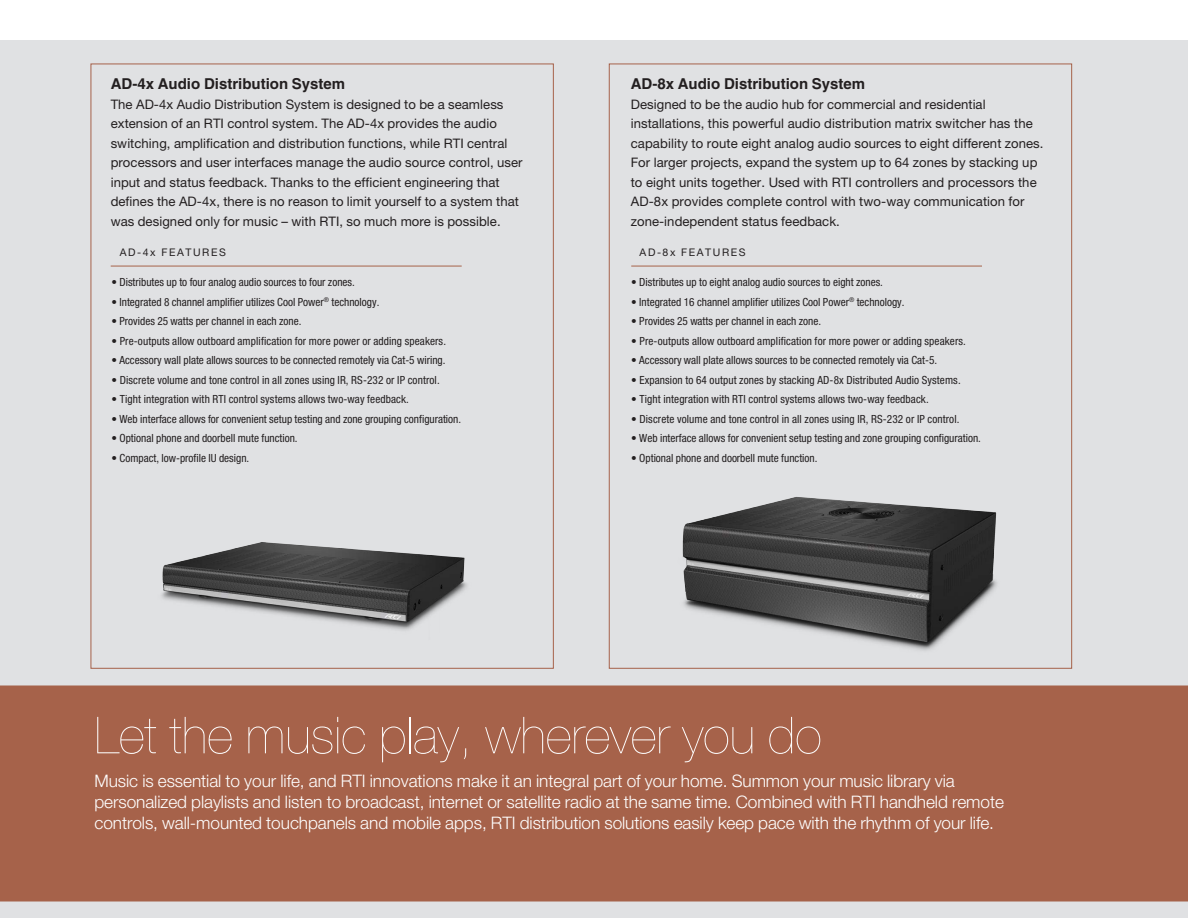
<style>
.page{position:relative;width:1188px;height:918px;background:#fff}
.page>*{position:absolute;margin:0;border:0;box-sizing:border-box;transform-origin:0 0}
.t1{font:200 51px "Helvetica Neue LT Std";color:#fff}
.t2{font:300 17.25px/21px "Helvetica Neue LT Std";letter-spacing:-.005em;color:#fff}
.t3{font:700 15px "Helvetica";color:#231f20}
.t4{font:13.2px/19.5px "Helvetica Neue LT Std";letter-spacing:.005em;color:#231f20}
.t5{font:condensed 11.25px "Helvetica Neue LT Std";color:#231f20}
.t6{font:10.5px "Helvetica Neue LT Std";letter-spacing:.15em;color:#231f20}
</style>
<div class="page">
<div style="left:0;top:40px;width:1188px;height:878px;background:#e0e1e3"></div>
<div style="left:0;top:686px;width:1188px;height:216px;background:#a6624a"></div>
<img style="left:682px;top:497px;width:315px;height:154px">
<img style="left:161px;top:542px;width:306px;height:88px">
<hr style="left:111px;top:266px;width:351px;height:1px;background:#a6624a">
<hr style="left:631px;top:266px;width:351px;height:1px;background:#a6624a">
<h3 class="t3" style="left:111px;top:75px;width:236px">AD-4x Audio Distribution System</h3>
<p class="t4" style="left:111px;top:94px;width:413px">The AD-4x Audio Distribution System is designed to be a seamless extension of an RTI control system. The AD-4x provides the audio switching, amplification and distribution functions, while RTI central processors and user interfaces manage the audio source control, user input and status feedback. Thanks to the efficient engineering that defines the AD-4x, there is no reason to limit yourself to a system that was designed only for music – with RTI, so much more is possible.</p>
<p class="t6" style="left:120px;top:246px;width:107px">AD-4x FEATURES</p>
<p class="t5" style="left:111px;top:276px;width:245px">• Distributes up to four analog audio sources to four zones.</p>
<p class="t5" style="left:111px;top:295px;width:269px">• Integrated 8 channel amplifier utilizes Cool Power<sup>®</sup> technology.</p>
<p class="t5" style="left:111px;top:315px;width:191px">• Provides 25 watts per channel in each zone.</p>
<p class="t5" style="left:111px;top:334px;width:336px">• Pre-outputs allow outboard amplification for more power or adding speakers.</p>
<p class="t5" style="left:111px;top:354px;width:335px">• Accessory wall plate allows sources to be connected remotely via Cat-5 wiring.</p>
<p class="t5" style="left:111px;top:373px;width:330px">• Discrete volume and tone control in all zones using IR, RS-232 or IP control.</p>
<p class="t5" style="left:111px;top:393px;width:299px">• Tight integration with RTI control systems allows two-way feedback.</p>
<p class="t5" style="left:111px;top:412px;width:351px">• Web interface allows for convenient setup testing and zone grouping configuration.</p>
<p class="t5" style="left:111px;top:432px;width:188px">• Optional phone and doorbell mute function.</p>
<p class="t5" style="left:111px;top:451px;width:139px">• Compact, low-profile IU design.</p>
<h3 class="t3" style="left:631px;top:75px;width:236px">AD-8x Audio Distribution System</h3>
<p class="t4" style="left:631px;top:94px;width:414px">Designed to be the audio hub for commercial and residential installations, this powerful audio distribution matrix switcher has the capability to route eight analog audio sources to eight different zones.<br>For larger projects, expand the system up to 64 zones by stacking up to eight units together. Used with RTI controllers and processors the AD-8x provides complete control with two-way communication for zone-independent status feedback.</p>
<p class="t6" style="left:640px;top:246px;width:107px">AD-8x FEATURES</p>
<p class="t5" style="left:631px;top:276px;width:253px">• Distributes up to eight analog audio sources to eight zones.</p>
<p class="t5" style="left:631px;top:295px;width:275px">• Integrated 16 channel amplifier utilizes Cool Power<sup>®</sup> technology.</p>
<p class="t5" style="left:631px;top:315px;width:191px">• Provides 25 watts per channel in each zone.</p>
<p class="t5" style="left:631px;top:334px;width:336px">• Pre-outputs allow outboard amplification for more power or adding speakers.</p>
<p class="t5" style="left:631px;top:354px;width:307px">• Accessory wall plate allows sources to be connected remotely via Cat-5.</p>
<p class="t5" style="left:631px;top:373px;width:331px">• Expansion to 64 output zones by stacking AD-8x Distributed Audio Systems.</p>
<p class="t5" style="left:631px;top:393px;width:299px">• Tight integration with RTI control systems allows two-way feedback.</p>
<p class="t5" style="left:631px;top:412px;width:330px">• Discrete volume and tone control in all zones using IR, RS-232 or IP control.</p>
<p class="t5" style="left:631px;top:432px;width:351px">• Web interface allows for convenient setup testing and zone grouping configuration.</p>
<p class="t5" style="left:631px;top:451px;width:188px">• Optional phone and doorbell mute function.</p>
<h1 class="t1" style="left:94px;top:706px;width:729px">Let the music play, wherever you do</h1>
<p class="t2" style="left:94px;top:770px;width:911px">Music is essential to your life, and RTI innovations make it an integral part of your home. Summon your music library via personalized playlists and listen to broadcast, internet or satellite radio at the same time. Combined with RTI handheld remote controls, wall-mounted touchpanels and mobile apps, RTI distribution solutions easily keep pace with the rhythm of your life.</p>
</div>
